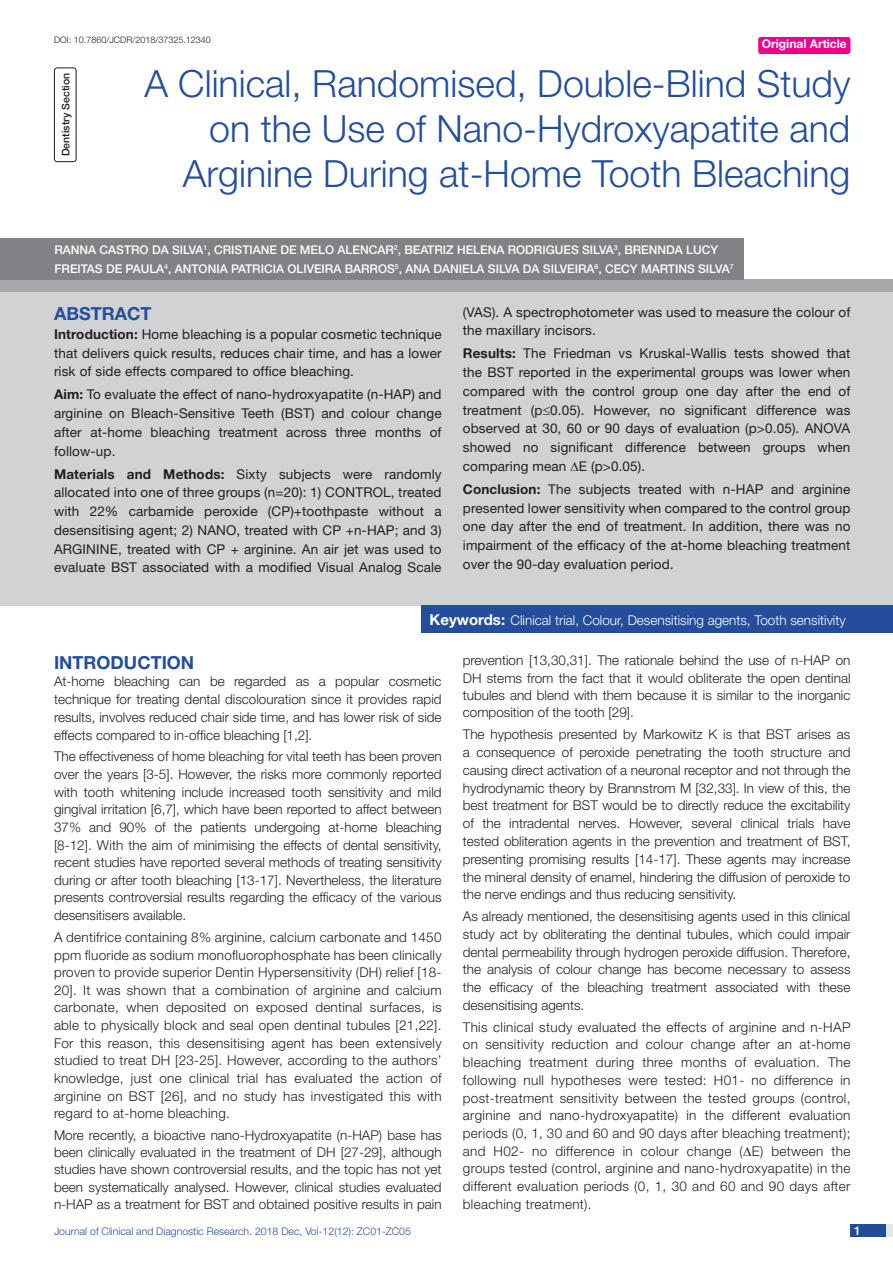
<style>
.page{position:relative;width:893px;height:1263px;background:#fff}
.page>*{position:absolute;margin:0;border:0;box-sizing:border-box;transform-origin:0 0}
.t1{font:300 37.5px/45px "Helvetica Neue";color:#244e9b;text-align:right}
.Heading{font:700 18px "Helvetica Neue";color:#244e9b}
.Abstract_head{font:700 18px "Helvetica Neue";color:#244e9b}
.Body_text{font:300 13.5px/17.7px "Helvetica Neue";color:#231f20;text-align:justify}
.Abstract_Text{font:13.5px/18.8px "Helvetica Neue";letter-spacing:.01em;color:#231f20;text-align:justify}
.Key_words{font:300 13.5px "Helvetica Neue";color:#fff}
.Author{font:500 12px/18.8px "Helvetica Neue";color:#fff}
.t2{font:700 12px "Helvetica Neue";color:#fff}
.t3{font:300 10.5px "Helvetica Neue";color:#244e9b}
.section{font:500 10.5px "Helvetica Neue";color:#231f20}
.DOI{font:300 9px "Helvetica Neue";color:#231f20}
.s1{font-weight:700}
.s2{font-weight:700;font-size:15px}
</style>
<div class="page">
<div style="left:850px;top:1224px;width:43px;height:13px;background:#e6e7e9"></div>
<div style="left:850px;top:1224px;width:35px;height:13px;background:#214c99"></div>
<div style="left:758px;top:37px;width:92px;height:17px;background:#ed028c;border-radius:3px"></div>
<div style="left:54px;top:68px;width:22px;height:94px;border:1px solid #231f20;border-radius:3px"></div>
<div style="left:0;top:280px;width:893px;height:12px;background:#a8a9ad"></div>
<div style="left:0;top:238px;width:743px;height:42px;background:#808285"></div>
<div style="left:0;top:292px;width:893px;height:313px;background:#d1d2d4"></div>
<div style="left:422px;top:605px;width:471px;height:28px;background:#244e9b"></div>
<p class="DOI" style="left:54px;top:35px;width:158px">DOI: 10.7860/JCDR/2018/37325.12340</p>
<p class="t2" style="left:762px;top:37px;width:87px">Original Article</p>
<p class="section" style="left:59px;top:156px;width:85px;rotate:-90deg">DENTISTRY SECTION</p>
<p class="t1" style="left:144px;top:60px;width:708px">A Clinical, Randomised, Double-Blind Study on the Use of Nano-Hydroxyapatite and<br>Arginine During at-Home Tooth Bleaching</p>
<p class="Author" style="left:54px;top:241px;width:681px">RANNA CASTRO DA SILVA<sup>1</sup>, CRISTIANE DE MELO ALENCAR<sup>2</sup>, BEATRIZ HELENA RODRIGUES SILVA<sup>3</sup>, BRENNDA LUCY<br>FREITAS DE PAULA<sup>4</sup>, ANTONIA PATRIC IA OLIVEIRA BARROS<sup>5</sup>, ANA DANIELA SILVA DA SILVEIRA<sup>6</sup>, CECY MARTINS SILVA<sup>7</sup></p>
<p class="Abstract_head" style="left:54px;top:303px;width:98px">ABSTRACT</p>
<p class="Abstract_Text" style="left:54px;top:324px;width:389px"><span class="s1">Introduction:</span> Home bleaching is a popular cosmetic technique that delivers quick results, reduces chair time, and has a lower risk of side effects compared to office bleaching.</p>
<p class="Abstract_Text" style="left:54px;top:385px;width:389px"><span class="s1">Aim:</span> To evaluate the effect of nano-hydroxyapatite (n-HAP) and arginine on Bleach-Sensitive Teeth (BST) and colour change after at-home bleaching treatment across three months of follow-up.</p>
<p class="Abstract_Text" style="left:54px;top:464px;width:389px"><span class="s1">Materials and Methods:</span> Sixty subjects were randomly allocated into one of three groups (n=20): 1) CONTROL, treated with 22% carbamide peroxide (CP)+toothpaste without a desensitising agent; 2) NANO, treated with CP +n-HAP; and 3)<br>ARGININE, treated with CP + arginine. An air jet was used to evaluate BST associated with a modified Visual Analog Scale</p>
<p class="Abstract_Text" style="left:463px;top:302px;width:389px">(VAS). A spectrophotometer was used to measure the colour of the maxillary incisors.</p>
<p class="Abstract_Text" style="left:463px;top:344px;width:389px"><span class="s1">Results:</span> The Friedman vs Kruskal-Wallis tests showed that the BST reported in the experimental groups was lower when compared with the control group one day after the end of treatment (p≤0.05). However, no significant difference was observed at 30, 60 or 90 days of evaluation (p&gt;0.05). ANOVA showed no significant difference between groups when comparing mean ∆E (p&gt;0.05).</p>
<p class="Abstract_Text" style="left:463px;top:480px;width:389px"><span class="s1">Conclusion:</span> The subjects treated with n-HAP and arginine presented lower sensitivity when compared to the control group one day after the end of treatment. In addition, there was no impairment of the efficacy of the at-home bleaching treatment over the 90-day evaluation period.</p>
<p class="Key_words" style="left:430px;top:612px;width:418px"><span class="s2">Keywords:</span> Clinical trial, Colour, Desensitising agents, Tooth sensitivity</p>
<p class="Heading" style="left:54px;top:651px;width:142px">Introduction</p>
<p class="Body_text" style="left:54px;top:672px;width:389px">At-home bleaching can be regarded as a popular cosmetic technique for treating dental discolouration since it provides rapid results, involves reduced chair side time, and has lower risk of side effects compared to in-office bleaching [1,2].</p>
<p class="Body_text" style="left:54px;top:747px;width:389px">The effectiveness of home bleaching for vital teeth has been proven over the years [3-5]. However, the risks more commonly reported with tooth whitening include increased tooth sensitivity and mild gingival irritation [6,7], which have been reported to affect between 37% and 90% of the patients undergoing at-home bleaching [8-12]. With the aim of minimising the effects of dental sensitivity, recent studies have reported several methods of treating sensitivity during or after tooth bleaching [13-17]. Nevertheless, the literature presents controversial results regarding the efficacy of the various desensitisers available.</p>
<p class="Body_text" style="left:54px;top:928px;width:389px">A dentifrice containing 8% arginine, calcium carbonate and 1450 ppm fluoride as sodium monofluorophosphate has been clinically proven to provide superior Dentin Hypersensitivity (DH) relief [18- 20]. It was shown that a combination of arginine and calcium carbonate, when deposited on exposed dentinal surfaces, is able to physically block and seal open dentinal tubules [21,22].<br>For this reason, this desensitising agent has been extensively studied to treat DH [23-25]. However, according to the authors’ knowledge, just one clinical trial has evaluated the action of arginine on BST [26], and no study has investigated this with regard to at-home bleaching.</p>
<p class="Body_text" style="left:54px;top:1126px;width:389px;line-height:17.2px">More recently, a bioactive nano-Hydroxyapatite (n-HAP) base has been clinically evaluated in the treatment of DH [27-29], although studies have shown controversial results, and the topic has not yet been systematically analysed. However, clinical studies evaluated n-HAP as a treatment for BST and obtained positive results in pain</p>
<p class="Body_text" style="left:463px;top:651px;width:389px;line-height:17.2px">prevention [13,30,31]. The rationale behind the use of n-HAP on DH stems from the fact that it would obliterate the open dentinal tubules and blend with them because it is similar to the inorganic composition of the tooth [29].</p>
<p class="Body_text" style="left:463px;top:725px;width:389px">The hypothesis presented by Markowitz K is that BST arises as a consequence of peroxide penetrating the tooth structure and causing direct activation of a neuronal receptor and not through the hydrodynamic theory by Brannstrom M [32,33]. In view of this, the best treatment for BST would be to directly reduce the excitability of the intradental nerves. However, several clinical trials have tested obliteration agents in the prevention and treatment of BST, presenting promising results [14-17]. These agents may increase the mineral density of enamel, hindering the diffusion of peroxide to the nerve endings and thus reducing sensitivity.</p>
<p class="Body_text" style="left:463px;top:907px;width:389px">As already mentioned, the desensitising agents used in this clinical study act by obliterating the dentinal tubules, which could impair dental permeability through hydrogen peroxide diffusion. Therefore, the analysis of colour change has become necessary to assess the efficacy of the bleaching treatment associated with these desensitising agents.</p>
<p class="Body_text" style="left:463px;top:1018px;width:389px">This clinical study evaluated the effects of arginine and n-HAP on sensitivity reduction and colour change after an at-home bleaching treatment during three months of evaluation. The following null hypotheses were tested: H01- no difference in post-treatment sensitivity between the tested groups (control, arginine and nano-hydroxyapatite) in the different evaluation periods (0, 1, 30 and 60 and 90 days after bleaching treatment); and H02- no difference in colour change (∆E) between the groups tested (control, arginine and nano-hydroxyapatite) in the different evaluation periods (0, 1, 30 and 60 and 90 days after bleaching treatment).</p>
<p class="t3" style="left:54px;top:1225px;width:358px">Journal of Clinical and Diagnostic Research. 2018 Dec, Vol-12(12): ZC01-ZC05</p>
<p class="Author" style="left:854px;top:1221px;width:8px">1</p>
</div>
